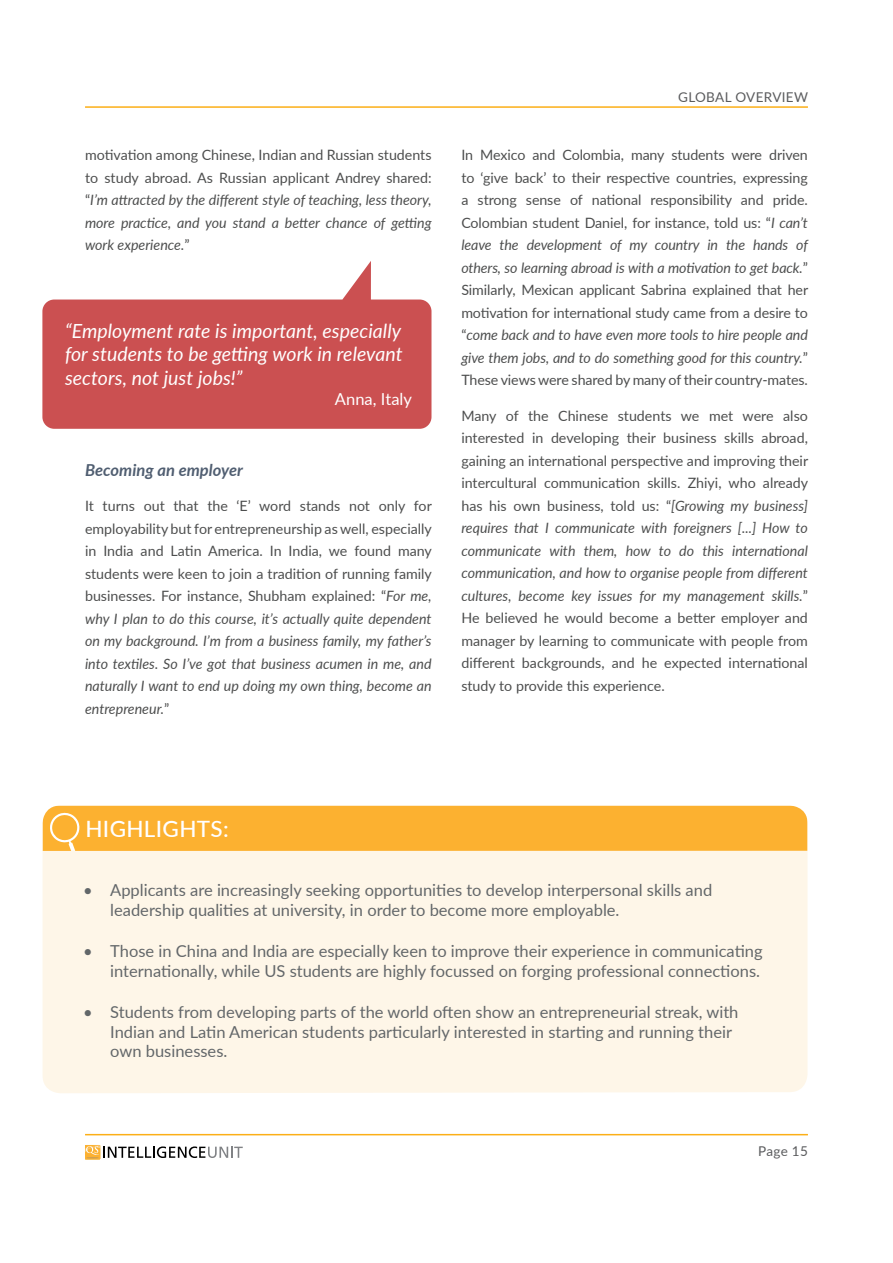
<style>
.page{position:relative;width:893px;height:1263px;background:#fff}
.page>*{position:absolute;margin:0;border:0;box-sizing:border-box;transform-origin:0 0}
.t1{font:500 22.5px "Lato";letter-spacing:.015em;color:#fff}
.t2{font:italic 19.5px/23.4px "Lato";letter-spacing:.005em;color:#fff;text-align:justify}
.t3{font:16.5px/19.8px "Lato";color:#505e71}
.t4{font:italic 700 16.5px "Lato";letter-spacing:.005em;color:#505e71}
.t5{font:16.5px "Lato";letter-spacing:.005em;color:#fff}
.t6{font:14.25px/22.5px "Lato";color:#4d4e4e;text-align:justify}
.t7{font:italic 14.25px/22.5px "Lato";color:#4d4e4e;text-align:justify}
.t8{font:13.5px "Lato";letter-spacing:.025em;color:#5a5b5d}
.s1{font-style:normal}
.s2{font-style:italic}
</style>
<div class="page">
<hr style="left:85px;top:106px;width:723px;height:2px;background:#fcaf17">
<hr style="left:85px;top:1134px;width:723px;height:1px;background:#fcaf17">
<svg style="left:85px;top:1145px;width:158px;height:14px"></svg>
<svg style="left:42px;top:261px;width:389px;height:168px;fill:#cb5051"></svg>
<div style="left:43px;top:851px;width:764px;height:242px;background:#fef6e8"></div>
<div style="left:43px;top:805px;width:764px;height:46px;background:#fcb130"></div>
<svg style="left:50px;top:813px;width:29px;height:38px"></svg>
<p class="t7" style="left:85px;top:143px;width:348px"><span class="s1">motivation among Chinese, Indian and Russian students to study abroad. As Russian applicant Andrey shared: “</span>I’m attracted by the different style of teaching, less theory, more practice, and you stand a better chance of getting work experience.<span class="s1">”</span></p>
<h2 class="t2" style="left:65px;top:318px;width:339px">“Employment rate is important, especially for students to be getting work in relevant sectors, not just jobs!”</h2>
<p class="t5" style="left:335px;top:387px;width:79px">Anna, Italy</p>
<p class="t4" style="left:85px;top:458px;width:160px">Becoming an employer</p>
<p class="t6" style="left:85px;top:494px;width:348px">It turns out that the ‘E’ word stands not only for employability but for entrepreneurship as well, especially in India and Latin America. In India, we found many students were keen to join a tradition of running family businesses. For instance, Shubham explained: “<span class="s2">For me, why I plan to do this course, it’s actually quite dependent on my background. I’m from a business family, my father’s into textiles. So I’ve got that business acumen in me, and naturally I want to end up doing my own thing, become an entrepreneur.</span>”</p>
<p class="t8" style="left:678px;top:87px;width:131px">GLOBAL OVERVIEW</p>
<p class="t6" style="left:461px;top:143px;width:348px">In Mexico and Colombia, many students were driven to ‘give back’ to their respective countries, expressing a strong sense of national responsibility and pride.<br>Colombian student Daniel, for instance, told us: “<span class="s2">I can’t leave the development of my country in the hands of others, so learning abroad is with a motivation to get back.</span>” Similarly, Mexican applicant Sabrina explained that her motivation for international study came from a desire to “<span class="s2">come back and to have even more tools to hire people and give them jobs, and to do something good for this country.</span>” These views were shared by many of their country-mates.</p>
<p class="t6" style="left:461px;top:404px;width:348px">Many of the Chinese students we met were also interested in developing their business skills abroad, gaining an international perspective and improving their intercultural communication skills. Zhiyi, who already has his own business, told us: “<span class="s2">[Growing my business] requires that I communicate with foreigners [...] How to communicate with them, how to do this international communication, and how to organise people from different cultures, become key issues for my management skills.</span>” He believed he would become a better employer and manager by learning to communicate with people from different backgrounds, and he expected international study to provide this experience.</p>
<h1 class="t1" style="left:85px;top:813px;width:145px">HIGHLIGHTS:</h1>
<p class="t3" style="left:110px;top:879px;width:603px;text-indent:-27px">• Applicants are increasingly seeking opportunities to develop interpersonal skills and leadership qualities at university, in order to become more employable.</p>
<p class="t3" style="left:83px;top:940px;width:681px;text-align:right">• Those in China and India are especially keen to improve their experience in communicating internationally, while US students are highly focussed on forging professional connections.</p>
<p class="t3" style="left:110px;top:1001px;width:630px;text-indent:-27px">• Students from developing parts of the world often show an entrepreneurial streak, with<br>Indian and Latin American students particularly interested in starting and running their own businesses.</p>
<p class="t8" style="left:758px;top:1141px;width:51px">Page 15</p>
</div>
